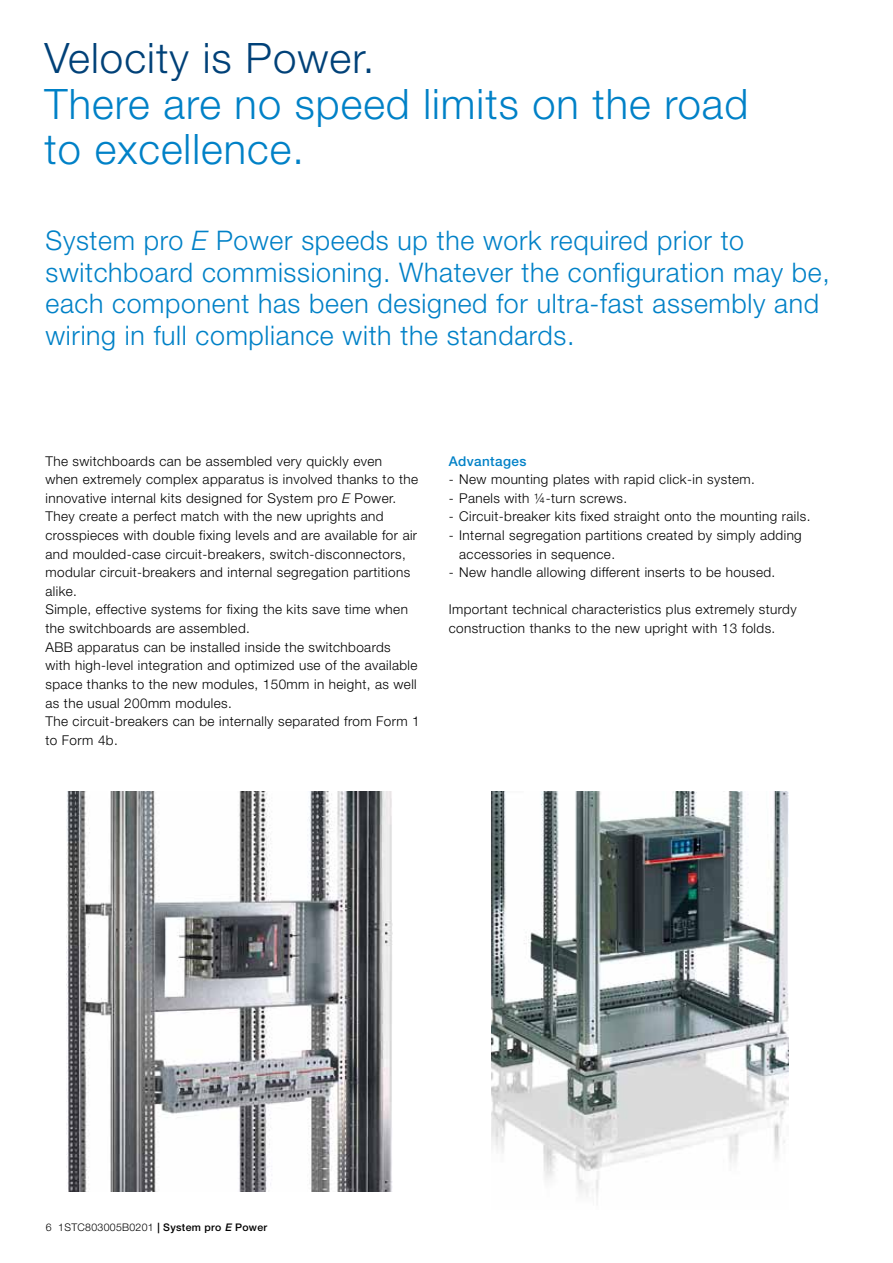
<style>
.page{position:relative;width:893px;height:1263px;background:#fff}
.page>*{position:absolute;margin:0;border:0;box-sizing:border-box;transform-origin:0 0}
.t1{font:300 42px/45.5px "Helvetica Neue LT";letter-spacing:.025em;color:#0081c7}
.t2{font:300 42px "Helvetica Neue LT";letter-spacing:.025em;color:#004178}
.t3{font:300 27px/31.5px "Helvetica Neue LT";letter-spacing:.025em;color:#0081c7}
.t4{font:300 13.5px/18.6px "Helvetica Neue LT";letter-spacing:.03em;color:#000}
.t5{font:500 13.5px "Helvetica Neue LT";letter-spacing:.03em;color:#0081c7}
.t6{font:300 10.5px "Helvetica Neue LT";letter-spacing:.03em;color:#000}
.s1{font-style:italic}
.s2{font-weight:500}
.s3{font-weight:500;font-style:italic}
</style>
<div class="page">
<img style="left:67px;top:792px;width:326px;height:400px">
<img style="left:491px;top:792px;width:297px;height:405px">
<h1 class="t2" style="left:45px;top:33px;width:331px">Velocity is Power.</h1>
<h1 class="t1" style="left:45px;top:80px;width:705px">There are no speed limits on the road to excellence.</h1>
<h2 class="t3" style="left:45px;top:224px;width:786px">System pro <span class="s1">E</span> Power speeds up the work required prior to switchboard commissioning. Whatever the configuration may be, each component has been designed for ultra-fast assembly and wiring in full compliance with the standards.</h2>
<p class="t4" style="left:45px;top:451px;width:376px">The switchboards can be assembled very quickly even<br>when extremely complex apparatus is involved thanks to the innovative internal kits designed for System pro <span class="s1">E</span> Power.<br>They create a perfect match with the new uprights and crosspieces with double fixing levels and are available for air and moulded-case circuit-breakers, switch-disconnectors, modular circuit-breakers and internal segregation partitions alike.<br>Simple, effective systems for fixing the kits save time when the switchboards are assembled.<br>ABB apparatus can be installed inside the switchboards<br>with high-level integration and optimized use of the available space thanks to the new modules, 150mm in height, as well as the usual 200mm modules.<br>The circuit-breakers can be internally separated from Form 1 to Form 4b.</p>
<p class="t5" style="left:449px;top:453px;width:79px">Advantages</p>
<p class="t4" style="left:449px;top:470px;width:308px">- New mounting plates with rapid click-in system.</p>
<p class="t4" style="left:449px;top:488px;width:180px">- Panels with ¼-turn screws.</p>
<p class="t4" style="left:449px;top:507px;width:363px">- Circuit-breaker kits fixed straight onto the mounting rails.</p>
<p class="t4" style="left:459px;top:525px;width:344px;text-indent:-11px">- Internal segregation partitions created by simply adding accessories in sequence.</p>
<p class="t4" style="left:449px;top:563px;width:328px">- New handle allowing different inserts to be housed.</p>
<p class="t4" style="left:449px;top:600px;width:349px">Important technical characteristics plus extremely sturdy construction thanks to the new upright with 13 folds.</p>
<p class="t6" style="left:46px;top:1221px;width:223px">6 1STC803005B0201 <span class="s2">| System pro</span> <span class="s3">E</span> <span class="s2">Power</span></p>
</div>
